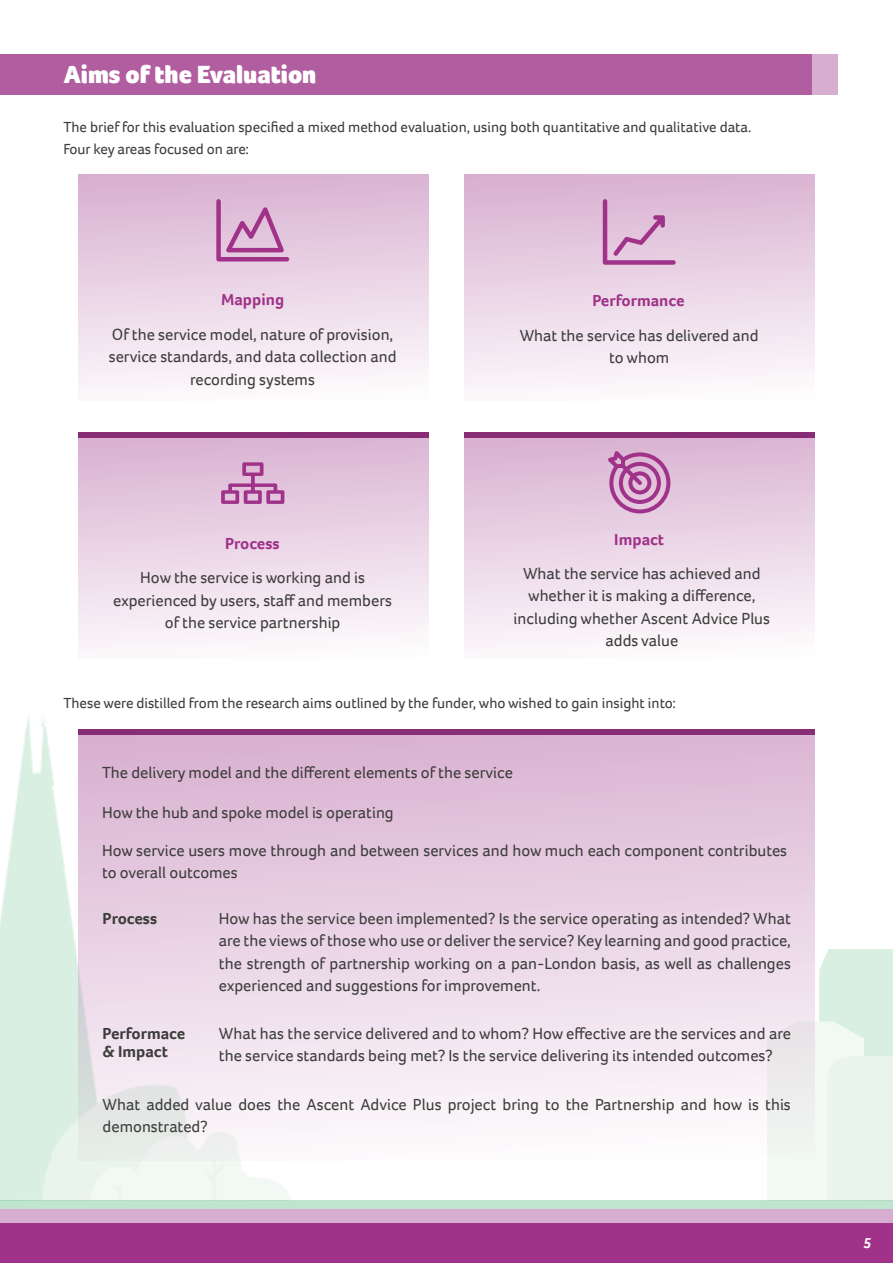
<style>
.page{position:relative;width:893px;height:1263px;background:#fff}
.page>*{position:absolute;margin:0;border:0;box-sizing:border-box;transform-origin:0 0}
.t1{font:900 25.5px "Foco";color:#fff}
.t2{font:16.5px/22.5px "Foco";color:#3d3d3c}
.t3{font:700 16.5px "Foco";color:#a03389}
.t4{font:700 16.5px "Foco";color:#3d3d3c}
.t5{font:15px "Foco";color:#3d3d3c}
.t6{font:italic 700 15px "Foco";color:#fff}
</style>
<div class="page">
<div style="left:0;top:1209px;width:893px;height:54px;background:#d8aed0"></div>
<div style="left:0;top:1223px;width:893px;height:40px;background:#a03389"></div>
<div style="left:53px;top:951px;width:25px;height:83px;background:#d9efe2"></div>
<img style="left:53px;top:868px;width:24px;height:83px">
<img style="left:5px;top:785px;width:48px;height:95px">
<img style="left:53px;top:778px;width:12px;height:90px">
<img style="left:18px;top:726px;width:35px;height:59px">
<svg style="left:27px;top:718px;width:2px;height:8px"></svg>
<svg style="left:41px;top:719px;width:4px;height:7px"></svg>
<svg style="left:767px;top:949px;width:126px;height:251px"></svg>
<div style="left:836px;top:1085px;width:8px;height:8px;background:#e9f5ec"></div>
<div style="left:862px;top:1085px;width:8px;height:8px;background:#e9f5ec"></div>
<div style="left:836px;top:1103px;width:8px;height:65px;background:#e9f5ec"></div>
<div style="left:862px;top:1103px;width:8px;height:65px;background:#e9f5ec"></div>
<div style="left:836px;top:1177px;width:8px;height:23px;background:#e9f5ec"></div>
<div style="left:862px;top:1177px;width:8px;height:23px;background:#e9f5ec"></div>
<div style="left:0;top:54px;width:838px;height:41px;background:#d8aed0"></div>
<div style="left:0;top:54px;width:812px;height:41px;background:#b15ea1"></div>
<div style="left:464px;top:175px;width:351px;height:226px;background:linear-gradient(to bottom,#d9b1d1,#fdfbfc)"></div>
<div style="left:464px;top:432px;width:351px;height:227px;background:linear-gradient(to bottom,#d9b1d1,#fdfbfc)"></div>
<div style="left:78px;top:175px;width:351px;height:226px;background:linear-gradient(to bottom,#d9b1d1,#fdfbfc)"></div>
<div style="left:78px;top:432px;width:351px;height:227px;background:linear-gradient(to bottom,#d9b1d1,#fdfbfc)"></div>
<svg style="left:216px;top:199px;width:73px;height:62px;background:#ce98c3"></svg>
<svg style="left:603px;top:199px;width:73px;height:66px;background:#d4a6cb"></svg>
<svg style="left:221px;top:462px;width:63px;height:42px;background:#c98ebd"></svg>
<svg style="left:608px;top:451px;width:62px;height:62px;background:#c585b8"></svg>
<div style="left:78px;top:432px;width:351px;height:6px;background:#892c76"></div>
<div style="left:464px;top:432px;width:351px;height:6px;background:#892c76"></div>
<div style="left:78px;top:729px;width:736px;height:431px;background:linear-gradient(to bottom,#dab2d2,#fafafa)"></div>
<div style="left:78px;top:729px;width:736px;height:5px;background:#892c76"></div>
<div style="left:0;top:1200px;width:892px;height:9px;background:#c0e5cf"></div>
<p class="t1" style="left:64px;top:58px;width:254px">Aims of the Evaluation</p>
<p class="t5" style="left:63px;top:117px;width:690px">The brief for this evaluation specified a mixed method evaluation, using both quantitative and qualitative data.</p>
<p class="t5" style="left:63px;top:139px;width:187px">Four key areas focused on are:</p>
<p class="t3" style="left:221px;top:289px;width:65px">Mapping</p>
<p class="t2" style="left:109px;top:323px;width:289px">Of the service model, nature of provision, service standards, and data collection and</p>
<p class="t2" style="left:190px;top:368px;width:126px">recording systems</p>
<p class="t3" style="left:225px;top:532px;width:56px">Process</p>
<p class="t2" style="left:113px;top:566px;width:280px;text-align:center">How the service is working and is experienced by users, staff and members of the service partnership</p>
<p class="t3" style="left:593px;top:289px;width:93px">Performance</p>
<p class="t2" style="left:520px;top:324px;width:240px;text-align:center">What the service has delivered and to whom</p>
<p class="t3" style="left:614px;top:528px;width:51px">Impact</p>
<p class="t2" style="left:514px;top:562px;width:258px;text-align:center">What the service has achieved and whether it is making a difference, including whether Ascent Advice Plus adds value</p>
<p class="t5" style="left:63px;top:693px;width:614px">These were distilled from the research aims outlined by the funder, who wished to gain insight into:</p>
<p class="t2" style="left:102px;top:760px;width:412px">The delivery model and the different elements of the service</p>
<p class="t2" style="left:102px;top:801px;width:293px">How the hub and spoke model is operating</p>
<p class="t2" style="left:102px;top:839px;width:687px">How service users move through and between services and how much each component contributes to overall outcomes</p>
<p class="t4" style="left:103px;top:907px;width:56px">Process</p>
<p class="t2" style="left:219px;top:906px;width:573px;text-align:justify">How has the service been implemented? Is the service operating as intended? What are the views of those who use or deliver the service? Key learning and good practice, the strength of partnership working on a pan-London basis, as well as challenges experienced and suggestions for improvement.</p>
<p class="t4" style="left:103px;top:1022px;width:84px">Performace</p>
<p class="t4" style="left:103px;top:1040px;width:67px">&amp; Impact</p>
<p class="t2" style="left:219px;top:1022px;width:573px">What has the service delivered and to whom? How effective are the services and are the service standards being met? Is the service delivering its intended outcomes?</p>
<p class="t2" style="left:103px;top:1093px;width:690px">What added value does the Ascent Advice Plus project bring to the Partnership and how is this demonstrated?</p>
<p class="t6" style="left:863px;top:1233px;width:10px">5</p>
</div>
